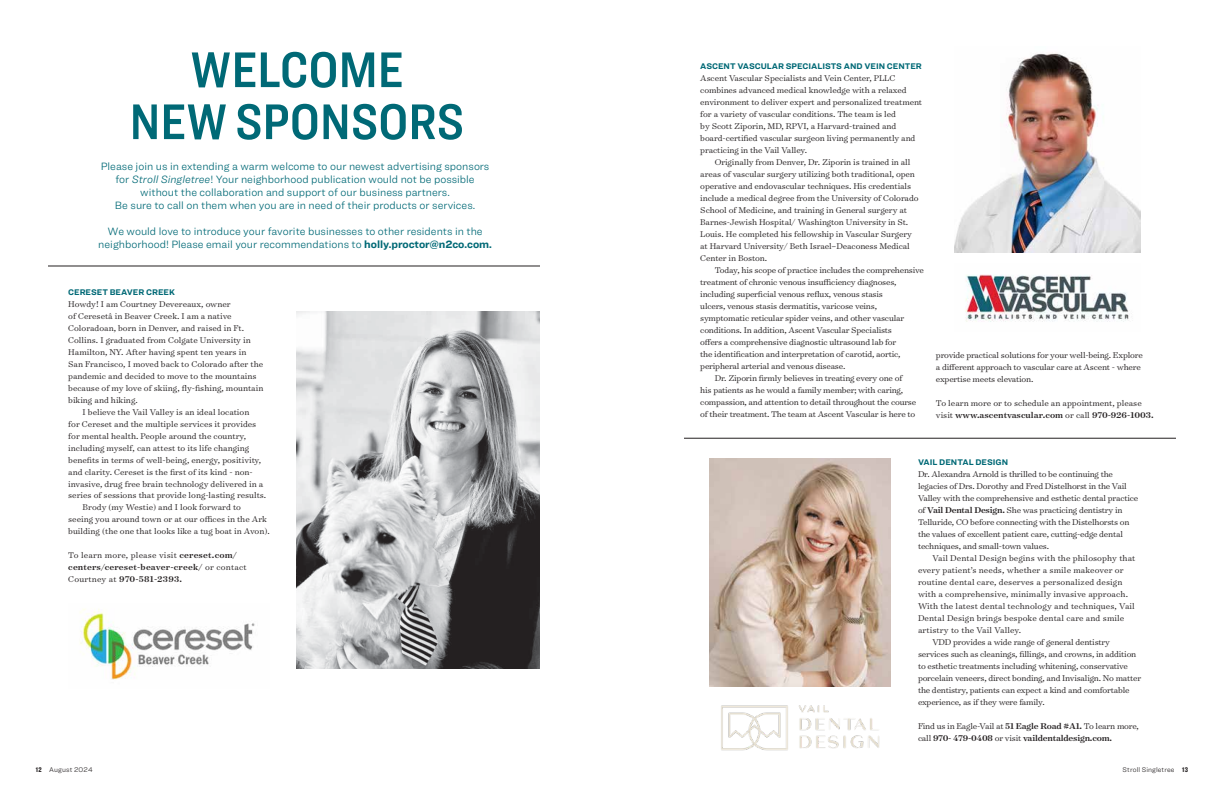
<style>
.page{position:relative;width:1224px;height:792px;background:#fff}
.page>*{position:absolute;margin:0;border:0;box-sizing:border-box;transform-origin:0 0}
.t1{font:52px/52px "Ringside Condensed Semi";color:#006976;text-align:center}
.t2{font:300 11px/13px "Ringside";color:#006976;text-align:center}
.t3{font:300 9.5px/12px "Surveyor Text";letter-spacing:-.01em;color:#231f20}
.t4{font:300 9.5px "Surveyor Text";letter-spacing:.01em;color:#231f20}
.t5{font:500 9.5px/12px "Surveyor Text";letter-spacing:.02em;color:#231f20}
.t6{font:500 9.5px/12px "Surveyor Text";letter-spacing:-.005em;color:#231f20}
.t7{font:700 8.5px "Ringside";color:#006976}
.t8{font:300 7px "Ringside";letter-spacing:.015em;color:#231f20}
.s1{font-style:italic}
.s2{font-weight:700}
.s3{font-weight:300}
.s4{font-weight:500}
.s5{font-family:"Ringside Compressed";font-weight:900}
</style>
<div class="page">
<img style="left:965px;top:274px;width:164px;height:48px">
<img style="left:955px;top:53px;width:186px;height:200px">
<img style="left:710px;top:458px;width:180px;height:228px">
<img style="left:721px;top:705px;width:159px;height:46px">
<img style="left:80px;top:609px;width:175px;height:71px">
<img style="left:297px;top:312px;width:243px;height:356px">
<hr style="left:48px;top:266px;width:492px;height:1px;background:#231f20">
<hr style="left:684px;top:438px;width:492px;height:1px;background:#231f20">
<h1 class="t1" style="left:130px;top:43px;width:336px">WELCOME<br>NEW SPONSORS</h1>
<p class="t2" style="left:101px;top:159px;width:390px">Please join us in extending a warm welcome to our newest advertising sponsors for <span class="s1">Stroll Singletree</span>! Your neighborhood publication would not be possible without the collaboration and support of our business partners.<br>Be sure to call on them when you are in need of their products or services.</p>
<p class="t2" style="left:98px;top:224px;width:395px">We would love to introduce your favorite businesses to other residents in the neighborhood! Please email your recommendations to <span class="s2">holly.proctor@n2co.com.</span></p>
<p class="t7" style="left:68px;top:285px;width:108px">CERESET BEAVER CREEK</p>
<p class="t3" style="left:68px;top:297px;width:197px">Howdy! I am Courtney Devereaux, owner<br>of Ceresetâ in Beaver Creek. I am a native Coloradoan, born in Denver, and raised in Ft.<br>Collins. I graduated from Colgate University in Hamilton, NY. After having spent ten years in San Francisco, I moved back to Colorado after the pandemic and decided to move to the mountains because of my love of skiing, fly-fishing, mountain biking and hiking.</p>
<p class="t3" style="left:83px;top:405px;width:168px">I believe the Vail Valley is an ideal location</p>
<p class="t3" style="left:68px;top:417px;width:190px">for Cereset and the multiple services it provides</p>
<p class="t3" style="left:68px;top:429px;width:179px">for mental health. People around the country,</p>
<p class="t3" style="left:68px;top:441px;width:183px">including myself, can attest to its life changing</p>
<p class="t3" style="left:68px;top:453px;width:195px">benefits in terms of well-being, energy, positivity,</p>
<p class="t3" style="left:68px;top:465px;width:186px">and clarity. Cereset is the first of its kind - non-</p>
<p class="t3" style="left:68px;top:477px;width:197px">invasive, drug free brain technology delivered in a</p>
<p class="t3" style="left:68px;top:489px;width:200px">series of sessions that provide long-lasting results.</p>
<p class="t3" style="left:83px;top:501px;width:160px">Brody (my Westie) and I look forward to</p>
<p class="t3" style="left:68px;top:513px;width:200px">seeing you around town or at our offices in the Ark</p>
<p class="t3" style="left:68px;top:525px;width:203px">building (the one that looks like a tug boat in Avon).</p>
<p class="t5" style="left:68px;top:549px;width:180px"><span class="s3">To learn more, please visit</span> cereset.com/ centers/cereset-beaver-creek/ <span class="s3">or contact<br>Courtney at</span> 970-581-2393.</p>
<p class="t7" style="left:700px;top:60px;width:223px">ASCENT VASCULAR SPECIALISTS AND VEIN CENTER</p>
<p class="t3" style="left:700px;top:72px;width:223px">Ascent Vascular Specialists and Vein Center, PLLC combines advanced medical knowledge with a relaxed environment to deliver expert and personalized treatment for a variety of vascular conditions. The team is led<br>by Scott Ziporin, MD, RPVI, a Harvard-trained and board-certified vascular surgeon living permanently and practicing in the Vail Valley.</p>
<p class="t3" style="left:700px;top:156px;width:220px;text-indent:14px">Originally from Denver, Dr. Ziporin is trained in all areas of vascular surgery utilizing both traditional, open operative and endovascular techniques. His credentials include a medical degree from the University of Colorado School of Medicine, and training in General surgery at Barnes-Jewish Hospital/ Washington University in St.<br>Louis. He completed his fellowship in Vascular Surgery at Harvard University/ Beth Israel–Deaconess Medical Center in Boston.</p>
<p class="t3" style="left:715px;top:264px;width:211px">Today, his scope of practice includes the comprehensive</p>
<p class="t3" style="left:700px;top:276px;width:198px">treatment of chronic venous insufficiency diagnoses,</p>
<p class="t3" style="left:700px;top:288px;width:184px">including superficial venous reflux, venous stasis</p>
<p class="t3" style="left:700px;top:300px;width:178px">ulcers, venous stasis dermatitis, varicose veins,</p>
<p class="t3" style="left:700px;top:312px;width:206px">symptomatic reticular spider veins, and other vascular</p>
<p class="t3" style="left:700px;top:324px;width:193px">conditions. In addition, Ascent Vascular Specialists</p>
<p class="t3" style="left:700px;top:336px;width:198px">offers a comprehensive diagnostic ultrasound lab for</p>
<p class="t3" style="left:700px;top:348px;width:202px">the identification and interpretation of carotid, aortic,</p>
<p class="t3" style="left:700px;top:360px;width:147px">peripheral arterial and venous disease.</p>
<p class="t3" style="left:715px;top:372px;width:189px">Dr. Ziporin firmly believes in treating every one of</p>
<p class="t3" style="left:700px;top:384px;width:204px">his patients as he would a family member; with caring,</p>
<p class="t3" style="left:700px;top:396px;width:217px">compassion, and attention to detail throughout the course</p>
<p class="t3" style="left:700px;top:408px;width:216px">of their treatment. The team at Ascent Vascular is here to</p>
<p class="t3" style="left:936px;top:349px;width:208px">provide practical solutions for your well-being. Explore a different approach to vascular care at Ascent - where expertise meets elevation.</p>
<p class="t3" style="left:936px;top:397px;width:219px">To learn more or to schedule an appointment, please visit <span class="s4">www.ascentvascular.com</span> or call <span class="s4">970-926-1003.</span></p>
<p class="t7" style="left:918px;top:456px;width:92px">VAIL DENTAL DESIGN</p>
<p class="t3" style="left:918px;top:468px;width:222px">Dr. Alexandra Arnold is thrilled to be continuing the legacies of Drs. Dorothy and Fred Distelhorst in the Vail Valley with the comprehensive and esthetic dental practice of <span class="s4">Vail Dental Design.</span> She was practicing dentistry in Telluride, CO before connecting with the Distelhorsts on the values of excellent patient care, cutting-edge dental techniques, and small-town values.</p>
<p class="t4" style="left:932px;top:553px;width:205px">Vail Dental Design begins with the philosophy that</p>
<p class="t4" style="left:918px;top:565px;width:207px">every patient’s needs, whether a smile makeover or</p>
<p class="t4" style="left:918px;top:576px;width:206px">routine dental care, deserves a personalized design</p>
<p class="t4" style="left:918px;top:588px;width:212px">with a comprehensive, minimally invasive approach.</p>
<p class="t4" style="left:918px;top:600px;width:218px">With the latest dental technology and techniques, Vail</p>
<p class="t4" style="left:918px;top:612px;width:208px">Dental Design brings bespoke dental care and smile</p>
<p class="t4" style="left:918px;top:624px;width:105px">artistry to the Vail Valley.</p>
<p class="t3" style="left:932px;top:636px;width:179px">VDD provides a wide range of general dentistry</p>
<p class="t3" style="left:918px;top:648px;width:220px">services such as cleanings, fillings, and crowns, in addition</p>
<p class="t3" style="left:918px;top:660px;width:212px">to esthetic treatments including whitening, conservative</p>
<p class="t3" style="left:918px;top:672px;width:225px">porcelain veneers, direct bonding, and Invisalign. No matter</p>
<p class="t3" style="left:918px;top:684px;width:213px">the dentistry, patients can expect a kind and comfortable</p>
<p class="t3" style="left:918px;top:696px;width:128px">experience, as if they were family.</p>
<p class="t6" style="left:918px;top:720px;width:223px"><span class="s3">Find us in Eagle-Vail at</span> 51 Eagle Road #A1. <span class="s3">To learn more, call</span> 970- 479-0408 <span class="s3">or visit</span> vaildentaldesign.com.</p>
<p class="t8" style="left:36px;top:764px;width:58px"><span class="s5">12</span> August 2024</p>
<p class="t8" style="left:1123px;top:764px;width:67px">Stroll Singletree <span class="s5">13</span></p>
</div>
